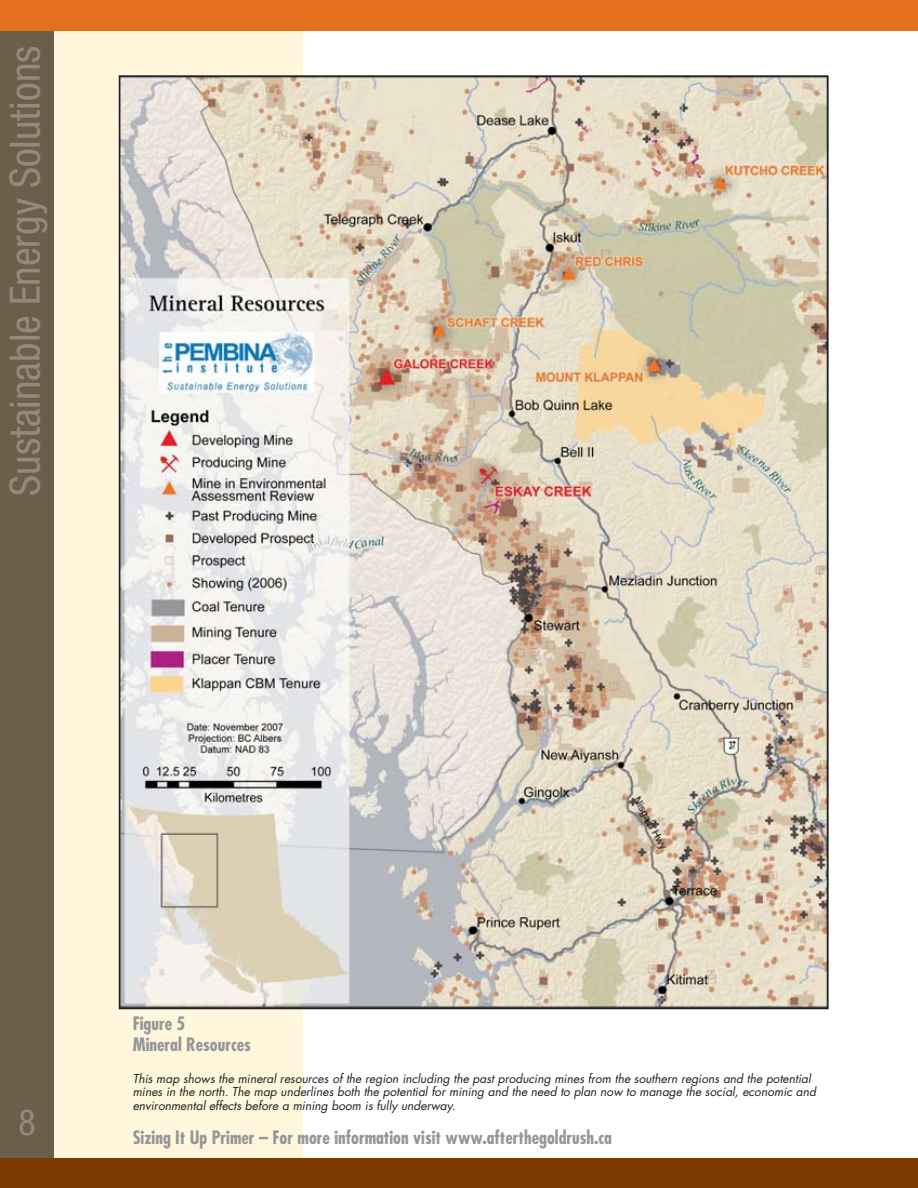
<style>
.page{position:relative;width:918px;height:1188px;background:#fff}
.page>*{position:absolute;margin:0;border:0;box-sizing:border-box;transform-origin:0 0}
.t1{font:condensed 42px "Helvetica Neue";color:#948a78}
.Main_Text{font:700 condensed 18px/21px "Futura";color:#949698}
.Main_Text-2{font:italic 12px/13.5px "Futura";color:#231f20}
</style>
<div class="page">
<div style="left:51px;top:29px;width:251px;height:1133px;background:#fff6dc"></div>
<div style="left:0;top:28px;width:53px;height:1160px;background:#6a5f4a"></div>
<div style="left:0;top:0;width:918px;height:31px;background:#e4701e"></div>
<div style="left:0;top:1158px;width:918px;height:30px;background:#7c3a00"></div>
<img style="left:122px;top:78px;width:704px;height:928px">
<p class="t1" style="left:1px;top:496px;width:451px;rotate:-90deg">Sustainable Energy Solutions</p>
<p class="Main_Text" style="left:133px;top:1013px;width:120px">Figure 5<br>Mineral Resources</p>
<p class="Main_Text-2" style="left:133px;top:1071px;width:685px">This map shows the mineral resources of the region including the past producing mines from the southern regions and the potential mines in the north. The map underlines both the potential for mining and the need to plan now to manage the social, economic and environmental effects before a mining boom is fully underway.</p>
<p class="Main_Text" style="left:133px;top:1127px;width:481px">Sizing It Up Primer – For more information visit www.afterthegoldrush.ca</p>
</div>
